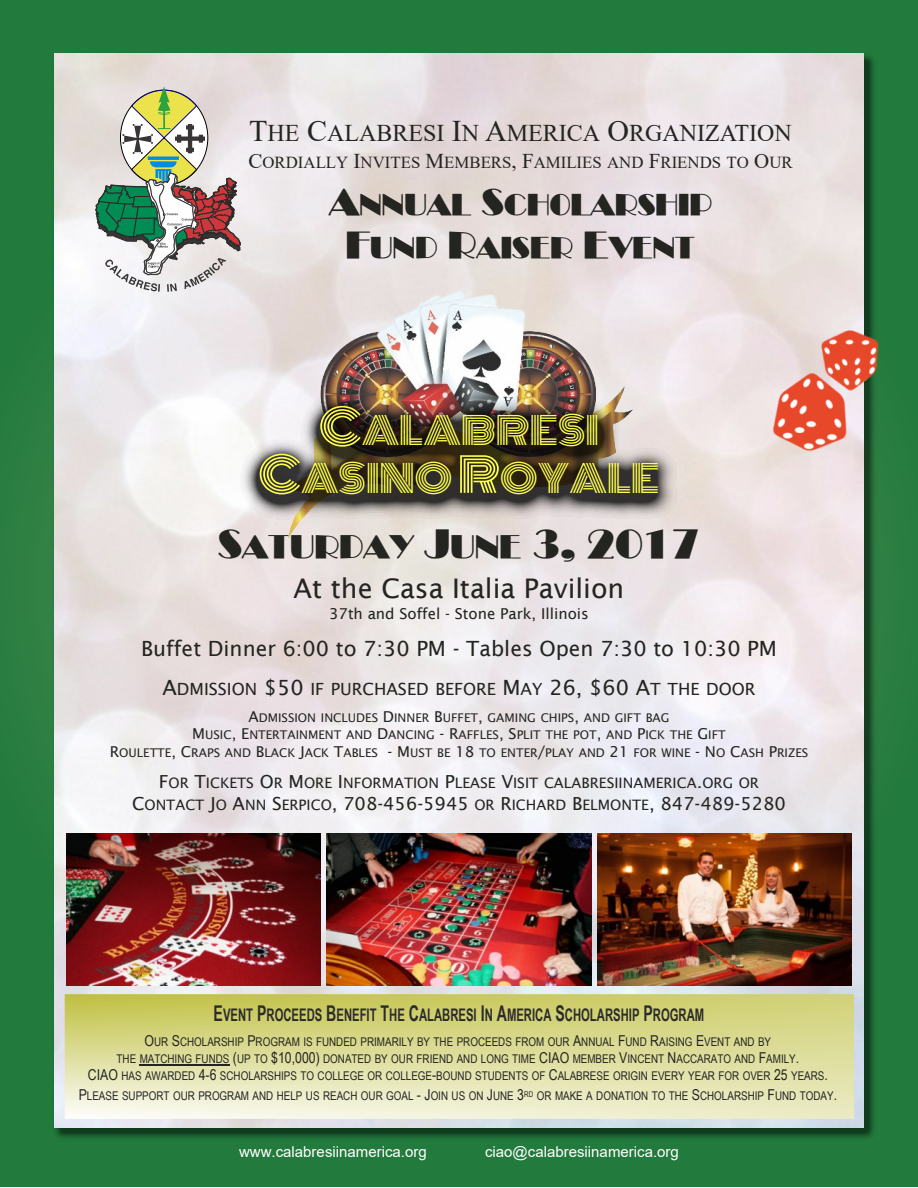
<style>
.page{position:relative;width:918px;height:1188px;background:#fff}
.page>*{position:absolute;margin:0;border:0;box-sizing:border-box;transform-origin:0 0}
.t1{font:37.2px/47.7px "Monoton";color:#feff4f;text-align:center;scale:1.08 1}
.t2{font:31.2px "Invite SF";color:#242421}
.t3{font:28.8px/42.5px "Invite SF";color:#242421;text-align:center}
.t4{font:27px "Lucida Sans";color:#242421}
.t5{font:24px "Times New Roman";color:#242421}
.t6{font:21px "Lucida Sans";color:#242421}
.t7{font:18px "Lucida Sans";color:#242421}
.t8{font:700 17.4px "Arial Narrow";color:#2c2b2a;scale:.79 1}
.t9{font:16.8px "Times New Roman";color:#242421}
.t10{font:16.8px "Lucida Sans";color:#242421}
.t11{font:15px "Arial";color:#fff}
.t12{font:15px "Lucida Sans";color:#242421}
.t13{font:14.4px "Lucida Sans";color:#242421}
.t14{font:12px/17.2px "Arial Narrow";color:#242421;text-align:center}
.t15{font:12px/17.7px "Lucida Sans";color:#242421;text-align:center}
.s1{font-size:30px}
.s2{font-size:21px}
.s3{font-size:36px}
.s4{font-size:46.5px}
.s5{font-size:39px}
.s6{font-size:15px}
.s7{font-size:18px}
.s8{font-size:14.4px}
.s9{font-size:21.75px}
</style>
<div class="page">
<img style="left:0;top:0;width:918px;height:1187px">
<img style="left:51px;top:51px;width:828px;height:1091px">
<img style="left:54px;top:54px;width:810px;height:1074px">
<svg style="left:94px;top:86px;width:149px;height:222px"></svg>
<img style="left:66px;top:833px;width:254px;height:153px">
<img style="left:597px;top:833px;width:254px;height:153px">
<img style="left:327px;top:833px;width:264px;height:153px">
<img style="left:320px;top:289px;width:278px;height:84px">
<img style="left:236px;top:373px;width:469px;height:168px">
<img style="left:65px;top:995px;width:788px;height:124px">
<hr style="left:140px;top:1065px;width:52px;height:1px;background:#242421">
<hr style="left:196px;top:1065px;width:33px;height:1px;background:#242421">
<img style="left:747px;top:318px;width:164px;height:149px">
<h3 class="t5" style="left:249px;top:125px;width:544px"><span class="s1">T</span>HE <span class="s1">C</span>ALABRESI <span class="s1">I</span>N <span class="s1">A</span>MERICA <span class="s1">O</span>RGANIZATION</h3>
<h3 class="t9" style="left:248px;top:156px;width:546px"><span class="s2">C</span>ORDIALLY <span class="s2">I</span>NVITES <span class="s2">M</span>EMBERS<span class="s2">, F</span>AMILIES AND <span class="s2">F</span>RIENDS TO <span class="s2">O</span>UR</h3>
<h3 class="t3" style="left:329px;top:183px;width:385px"><span class="s3">A</span>NNUAL <span class="s3">S</span>CHOLARSHIP<br><span class="s3">F</span>UND <span class="s3">R</span>AISER <span class="s3">E</span>VENT</h3>
<h1 class="t1" style="left:258px;top:407px;width:373px"><span class="s4">C</span>ALABRESI<br><span class="s4">C</span>ASINO <span class="s4">R</span>OYALE</h1>
<h2 class="t2" style="left:218px;top:528px;width:483px"><span class="s5">S</span>ATURDAY <span class="s5">J</span>UNE <span class="s5">3, 2017</span></h2>
<h3 class="t4" style="left:294px;top:578px;width:332px">At the Casa Italia Pavilion</h3>
<p class="t12" style="left:329px;top:607px;width:261px">37th and Soffel - Stone Park, Illinois</p>
<h3 class="t6" style="left:141px;top:640px;width:637px">Buffet Dinner 6:00 to 7:30 PM - Tables Open 7:30 to 10:30 PM</h3>
<h3 class="t10" style="left:162px;top:682px;width:595px"><span class="s2">A</span>DMISSION <span class="s2">$50</span> IF PURCHASED BEFORE <span class="s2">M</span>AY <span class="s2">26, $60 A</span>T THE DOOR</h3>
<p class="t15" style="left:110px;top:709px;width:700px"><span class="s6">A</span>DMISSION INCLUDES <span class="s6">D</span>INNER <span class="s6">B</span>UFFET<span class="s6">,</span> GAMING CHIPS<span class="s6">,</span> AND GIFT BAG<br><span class="s6">M</span>USIC<span class="s6">, E</span>NTERTAINMENT AND <span class="s6">D</span>ANCING <span class="s6">- R</span>AFFLES<span class="s6">, S</span>PLIT THE POT<span class="s6">,</span> AND <span class="s6">P</span>ICK THE <span class="s6">G</span>IFT<br><span class="s6">R</span>OULETTE<span class="s6">, C</span>RAPS AND <span class="s6">B</span>LACK <span class="s6">J</span>ACK <span class="s6">T</span>ABLES <span class="s6">- M</span>UST BE <span class="s6">18</span> TO ENTER<span class="s6">/</span>PLAY AND <span class="s6">21</span> FOR WINE <span class="s6">- N</span>O <span class="s6">C</span>ASH <span class="s6">P</span>RIZES</p>
<p class="t13" style="left:159px;top:777px;width:602px"><span class="s7">F</span>OR <span class="s7">T</span>ICKETS <span class="s7">O</span>R <span class="s7">M</span>ORE <span class="s7">I</span>NFORMATION <span class="s7">P</span>LEASE <span class="s7">V</span>ISIT CALABRESIINAMERICA<span class="s7">.</span>ORG OR</p>
<h3 class="t7" style="left:132px;top:796px;width:655px">C<span class="s8">ONTACT</span> J<span class="s8">O</span> A<span class="s8">NN</span> S<span class="s8">ERPICO</span>, 708-456-5945 <span class="s8">OR</span> R<span class="s8">ICHARD</span> B<span class="s8">ELMONTE</span>, 847-489-5280</h3>
<h3 class="t8" style="left:214px;top:1008px;width:623px"><span class="s9">E</span>VENT <span class="s9">P</span>ROCEEDS <span class="s9">B</span>ENEFIT <span class="s9">T</span>HE <span class="s9">C</span>ALABRESI <span class="s9">I</span>N <span class="s9">A</span>MERICA <span class="s9">S</span>CHOLARSHIP <span class="s9">P</span>ROGRAM</h3>
<p class="t14" style="left:88px;top:1034px;width:742px"><span class="s6">O</span>UR <span class="s6">S</span>CHOLARSHIP <span class="s6">P</span>ROGRAM IS FUNDED PRIMARILY BY THE PROCEEDS FROM OUR <span class="s6">A</span>NNUAL <span class="s6">F</span>UND <span class="s6">R</span>AISING <span class="s6">E</span>VENT AND BY<br>THE MATCHING FUNDS <span class="s6">(</span>UP TO <span class="s6">$10,000)</span> DONATED BY OUR FRIEND AND LONG TIME <span class="s6">CIAO</span> MEMBER <span class="s6">V</span>INCENT <span class="s6">N</span>ACCARATO AND <span class="s6">F</span>AMILY<span class="s6">.<br>CIAO</span> HAS AWARDED <span class="s6">4-6</span> SCHOLARSHIPS TO COLLEGE OR COLLEGE<span class="s6">-</span>BOUND STUDENTS OF <span class="s6">C</span>ALABRESE ORIGIN EVERY YEAR FOR OVER <span class="s6">25</span> YEARS<span class="s6">.</span></p>
<p class="t14" style="left:79px;top:1088px;width:760px"><span class="s6">P</span>LEASE SUPPORT OUR PROGRAM AND HELP US REACH OUR GOAL <span class="s6">- J</span>OIN US ON <span class="s6">J</span>UNE <span class="s6">3</span><sup>RD</sup> OR MAKE A DONATION TO THE <span class="s6">S</span>CHOLARSHIP <span class="s6">F</span>UND TODAY<span class="s6">.</span></p>
<p class="t11" style="left:239px;top:1146px;width:189px">www.calabresiinamerica.org</p>
<p class="t11" style="left:485px;top:1146px;width:195px">ciao@calabresiinamerica.org</p>
</div>
